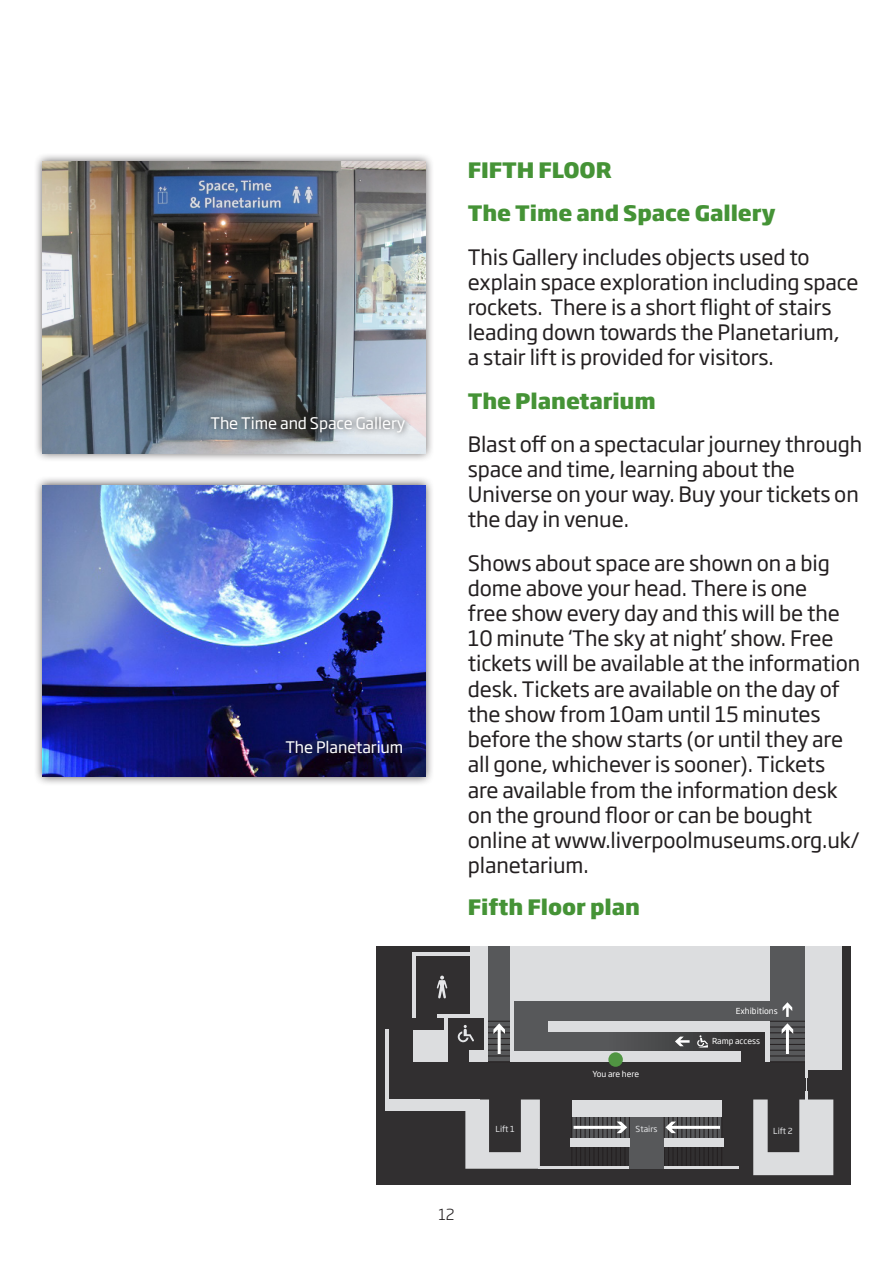
<style>
.page{position:relative;width:893px;height:1263px;background:#fff}
.page>*{position:absolute;margin:0;border:0;box-sizing:border-box;transform-origin:0 0}
.t1{font:21px/25.2px "Soho Gothic Std";letter-spacing:-.005em;color:#231f20}
.t2{font:800 21px "Soho Gothic Std";letter-spacing:-.005em;color:#459336}
.t3{font:15.75px "Soho Gothic Std";letter-spacing:-.005em;color:#fff}
.t4{font:300 15px "Soho Gothic Std";color:#231f20}
.t5{font:8.25px "Soho Gothic Std";color:#fff}
.t6{font:8.25px "Soho Gothic Std";color:#e6e7e9}
</style>
<div class="page">
<div style="left:34px;top:153px;width:400px;height:310px;background:#231f20;opacity:.75"></div>
<img style="left:43px;top:162px;width:382px;height:291px">
<div style="left:34px;top:476px;width:400px;height:310px;background:#231f20;opacity:.75"></div>
<img style="left:43px;top:485px;width:382px;height:292px">
<svg style="left:205px;top:410px;width:206px;height:29px;background:#848b90"></svg>
<svg style="left:279px;top:734px;width:130px;height:26px;background:#0f1148"></svg>
<div style="left:376px;top:946px;width:474px;height:239px;background:#312f30"></div>
<div style="left:512px;top:998px;width:259px;height:33px;background:#57585a"></div>
<div style="left:514px;top:1031px;width:226px;height:21px;background:linear-gradient(to right,#5f6063,#3c3c3d)"></div>
<div style="left:572px;top:1116px;width:150px;height:22px;background:#57585a"></div>
<svg style="left:465px;top:1099px;width:75px;height:70px"></svg>
<svg style="left:576px;top:1147px;width:45px;height:19px"></svg>
<div style="left:770px;top:946px;width:35px;height:116px;background:#57585a"></div>
<hr style="left:770px;top:1021px;width:35px;height:1px;background:#231f20">
<hr style="left:770px;top:1027px;width:35px;height:1px;background:#231f20">
<hr style="left:770px;top:1032px;width:35px;height:1px;background:#231f20">
<hr style="left:770px;top:1038px;width:35px;height:1px;background:#231f20">
<hr style="left:770px;top:1044px;width:35px;height:1px;background:#231f20">
<hr style="left:770px;top:1050px;width:35px;height:1px;background:#231f20">
<hr style="left:770px;top:1056px;width:35px;height:1px;background:#231f20">
<hr style="left:770px;top:1061px;width:35px;height:1px;background:#231f20">
<svg style="left:664px;top:1147px;width:58px;height:19px"></svg>
<div style="left:511px;top:1051px;width:229px;height:11px;background:#dcdddf"></div>
<div style="left:548px;top:1021px;width:222px;height:10px;background:#dcdddf"></div>
<div style="left:414px;top:1030px;width:33px;height:32px;background:#dcdddf"></div>
<div style="left:469px;top:1050px;width:19px;height:12px;background:#dcdddf"></div>
<div style="left:385px;top:1099px;width:95px;height:12px;background:#dcdddf"></div>
<hr style="left:539px;top:1166px;width:200px;height:3px;background:#dcdddf">
<div style="left:514px;top:946px;width:256px;height:55px;background:#dcdddf"></div>
<div style="left:805px;top:946px;width:36px;height:124px;background:#dcdddf"></div>
<svg style="left:437px;top:975px;width:10px;height:23px"></svg>
<svg style="left:458px;top:1025px;width:16px;height:17px"></svg>
<svg style="left:572px;top:1116px;width:58px;height:22px"></svg>
<svg style="left:664px;top:1116px;width:58px;height:22px"></svg>
<svg style="left:782px;top:1023px;width:11px;height:31px"></svg>
<div style="left:488px;top:946px;width:23px;height:116px;background:#57585a"></div>
<svg style="left:488px;top:1021px;width:23px;height:41px"></svg>
<hr style="left:412px;top:952px;width:3px;height:66px;background:#dcdddf">
<hr style="left:485px;top:1015px;width:3px;height:47px;background:#dcdddf">
<hr style="left:385px;top:1029px;width:3px;height:77px;background:#dcdddf">
<hr style="left:444px;top:1015px;width:3px;height:47px;background:#dcdddf">
<hr style="left:437px;top:1014px;width:51px;height:4px;background:#dcdddf">
<hr style="left:412px;top:952px;width:60px;height:3px;background:#dcdddf">
<hr style="left:511px;top:946px;width:3px;height:116px;background:#dcdddf">
<hr style="left:766px;top:1021px;width:4px;height:41px;background:#dcdddf">
<div style="left:629px;top:1138px;width:35px;height:30px;background:#57585a"></div>
<div style="left:572px;top:1100px;width:150px;height:16px;background:#dcdddf"></div>
<div style="left:570px;top:1138px;width:59px;height:9px;background:#dcdddf"></div>
<div style="left:664px;top:1138px;width:59px;height:9px;background:#dcdddf"></div>
<svg style="left:753px;top:1070px;width:80px;height:105px"></svg>
<div style="left:470px;top:946px;width:18px;height:70px;background:#dcdddf"></div>
<div style="left:608px;top:1052px;width:15px;height:15px;background:#509542;border-radius:50%"></div>
<svg style="left:675px;top:1036px;width:15px;height:10px"></svg>
<svg style="left:697px;top:1035px;width:11px;height:12px"></svg>
<svg style="left:783px;top:1002px;width:9px;height:15px"></svg>
<p class="t3" style="left:210px;top:413px;width:197px">The Time and Space Gallery</p>
<p class="t3" style="left:285px;top:737px;width:120px">The Planetarium</p>
<p class="t2" style="left:468px;top:157px;width:145px">FIFTH FLOOR</p>
<p class="t2" style="left:468px;top:200px;width:309px">The Time and Space Gallery</p>
<p class="t1" style="left:468px;top:245px;width:392px">This Gallery includes objects used to explain space exploration including space rockets. There is a short flight of stairs leading down towards the Planetarium,</p>
<p class="t1" style="left:468px;top:345px;width:308px">a stair lift is provided for visitors.</p>
<p class="t2" style="left:468px;top:387px;width:190px">The Planetarium</p>
<p class="t1" style="left:468px;top:432px;width:396px">Blast off on a spectacular journey through space and time, learning about the Universe on your way. Buy your tickets on the day in venue.</p>
<p class="t1" style="left:468px;top:551px;width:394px">Shows about space are shown on a big dome above your head. There is one<br>free show every day and this will be the 10 minute ‘The sky at night’ show. Free tickets will be available at the information desk. Tickets are available on the day of the show from 10am until 15 minutes before the show starts (or until they are all gone, whichever is sooner). Tickets are available from the information desk on the ground floor or can be bought online at www.liverpoolmuseums.org.uk/ planetarium.</p>
<p class="t2" style="left:468px;top:893px;width:174px">Fifth Floor plan</p>
<p class="t4" style="left:438px;top:1205px;width:18px">12</p>
<p class="t5" style="left:736px;top:1005px;width:43px">Exhibitions</p>
<p class="t5" style="left:592px;top:1068px;width:48px">You are here</p>
<p class="t5" style="left:712px;top:1036px;width:49px">Ramp access</p>
<p class="t6" style="left:496px;top:1123px;width:21px">Lift 1</p>
<p class="t6" style="left:636px;top:1123px;width:23px">Stairs</p>
<p class="t6" style="left:773px;top:1126px;width:21px">Lift 2</p>
</div>
